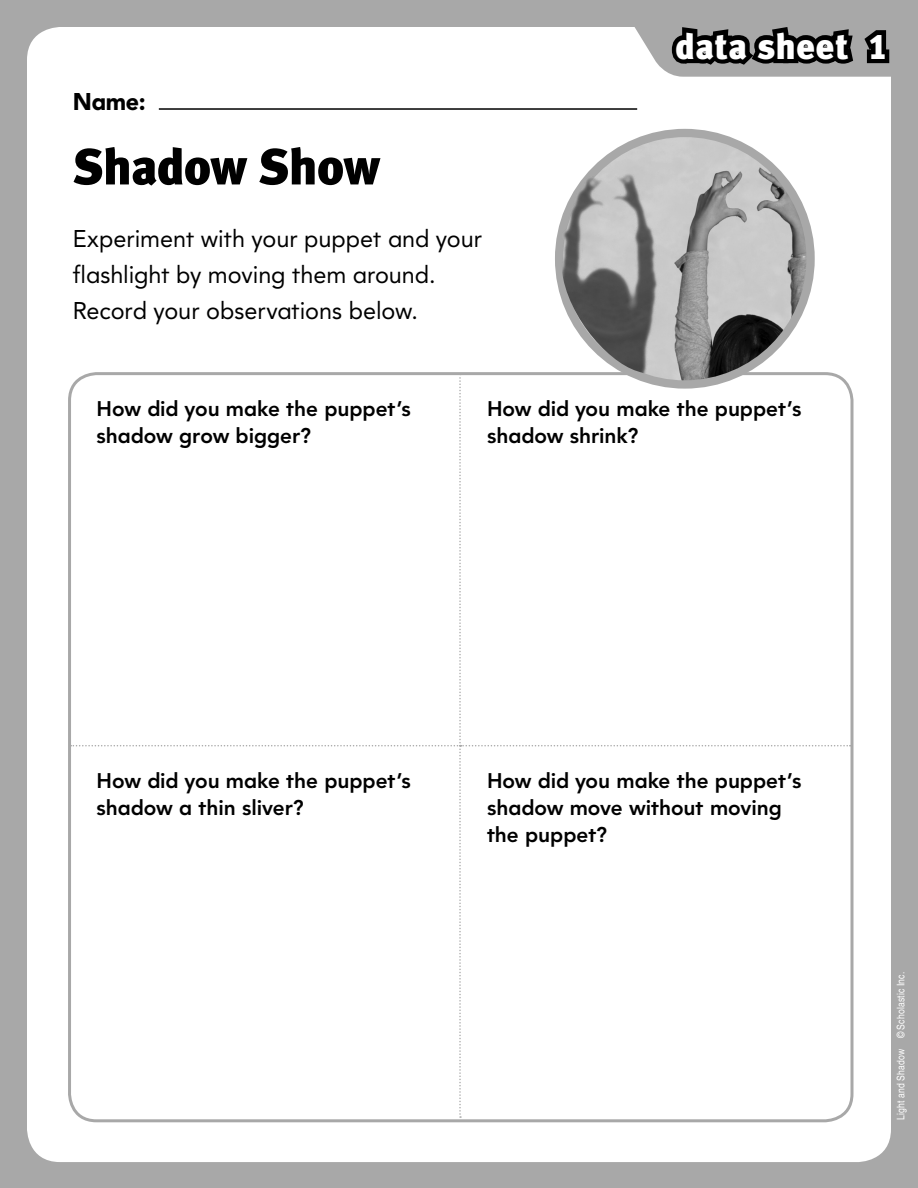
<style>
.page{position:relative;width:918px;height:1188px;background:#a8a8a8}
.page>*{position:absolute;margin:0;border:0;box-sizing:border-box;transform-origin:0 0}
.t1{font:900 51px "Meta Plus Lining";letter-spacing:-.015em;color:#000}
.t2{font:900 36px "Meta Plus Lining";letter-spacing:.015em;color:#fff}
.t3{font:24px/36px "Math";color:#000}
.t4{font:900 24px "Math";color:#000}
.t5{font:800 21px/27px "Math";letter-spacing:-.005em;color:#000}
.t6{font:condensed 10.5px "Helvetica";letter-spacing:.015em;color:#fff}
</style>
<div class="page">
<div style="left:27px;top:27px;width:864px;height:1135px;background:#fff;border-radius:33px"></div>
<svg style="left:634px;top:27px;width:257px;height:50px;background:#636363"></svg>
<hr style="left:159px;top:108px;width:478px;height:2px;background:#000">
<img style="left:559px;top:133px;width:252px;height:251px;border-radius:126px">
<div style="left:555px;top:129px;width:260px;height:260px;border:8px solid #a8a8a8;border-radius:50%"></div>
<img style="left:561px;top:171px;width:121px;height:212px">
<p class="t4" style="left:73px;top:87px;width:74px">Name:</p>
<h1 class="t1" style="left:73px;top:137px;width:309px">Shadow Show</h1>
<p class="t3" style="left:73px;top:221px;width:411px">Experiment with your puppet and your flashlight by moving them around.<br>Record your observations below.</p>
<h2 class="t2" style="left:676px;top:25px;width:214px">data sheet 1</h2>
<p class="t5" style="left:97px;top:396px;width:316px">How did you make the puppet’s shadow grow bigger?</p>
<p class="t5" style="left:487px;top:396px;width:316px">How did you make the puppet’s shadow shrink?</p>
<p class="t5" style="left:97px;top:768px;width:316px">How did you make the puppet’s shadow a thin sliver?</p>
<p class="t5" style="left:487px;top:768px;width:316px">How did you make the puppet’s shadow move without moving the puppet?</p>
<p class="t6" style="left:895px;top:1120px;width:149px;rotate:-90deg">Light and Shadow © Scholastic Inc.</p>
</div>
